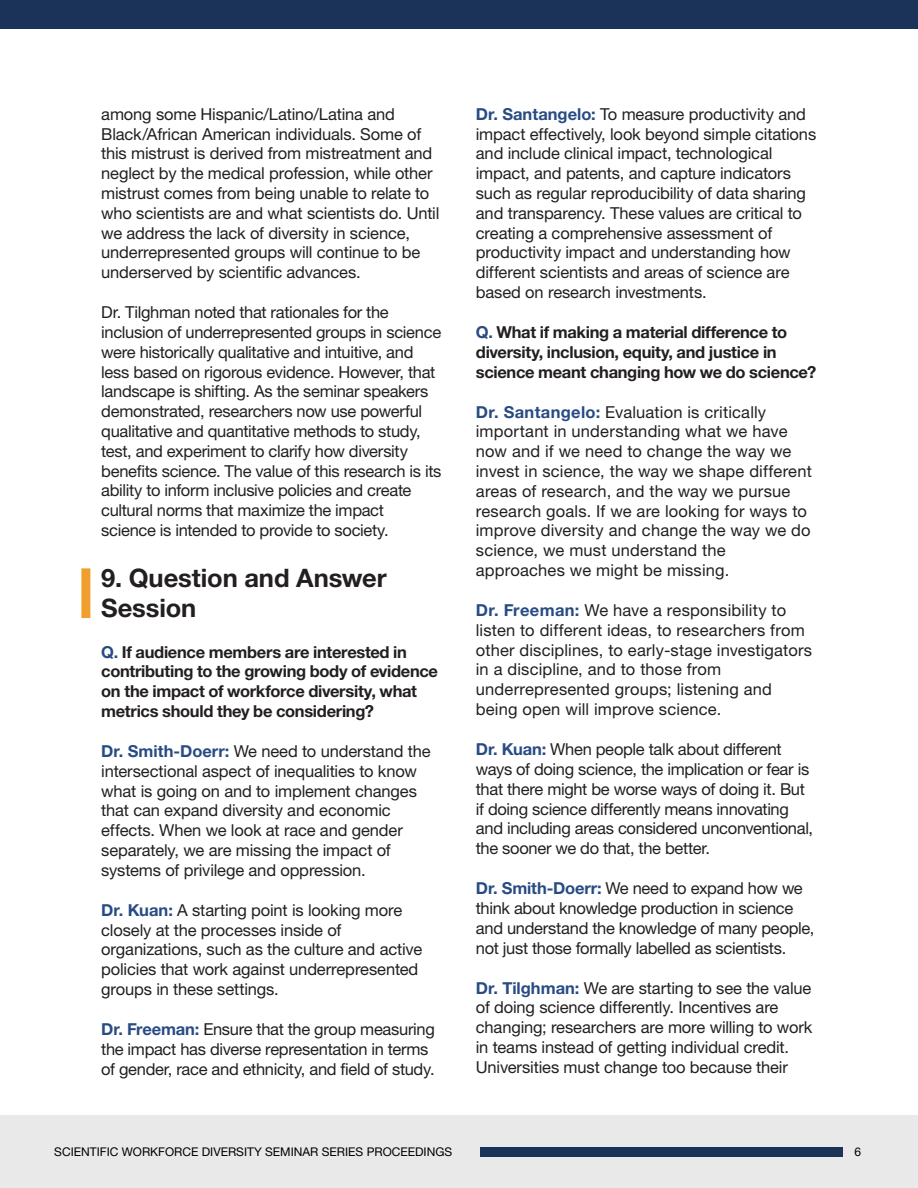
<style>
.page{position:relative;width:918px;height:1188px;background:#fff}
.page>*{position:absolute;margin:0;border:0;box-sizing:border-box;transform-origin:0 0}
.t1{font:700 25.5px/30.6px "Helvetica Neue LT Pro";letter-spacing:-.005em;color:#231f20}
.t2{font:16.5px/19.8px "Helvetica Neue LT Pro";letter-spacing:-.01em;color:#231f20}
.t3{font:16.5px/19.8px "Helvetica Neue LT Pro";letter-spacing:.01em;color:#231f20}
.t4{font:700 16.5px/19.8px "Helvetica Neue LT Pro";letter-spacing:-.02em;color:#231f20}
.t5{font:12px "Helvetica Neue LT Pro";color:#000}
.s1{color:#284b83}
.s2{font-weight:700;color:#284b83}
</style>
<div class="page">
<div style="left:0;top:0;width:918px;height:29px;background:#1c3359"></div>
<div style="left:0;top:1115px;width:918px;height:73px;background:#eae9e9"></div>
<div style="left:481px;top:1148px;width:362px;height:9px;background:#1c3359"></div>
<div style="left:81px;top:568px;width:9px;height:50px;background:#f09e2e"></div>
<p class="t2" style="left:101px;top:104px;width:340px">among some Hispanic/Latino/Latina and Black/African American individuals. Some of this mistrust is derived from mistreatment and neglect by the medical profession, while other mistrust comes from being unable to relate to who scientists are and what scientists do. Until we address the lack of diversity in science, underrepresented groups will continue to be underserved by scientific advances.</p>
<p class="t2" style="left:101px;top:302px;width:342px">Dr. Tilghman noted that rationales for the inclusion of underrepresented groups in science were historically qualitative and intuitive, and less based on rigorous evidence. However, that landscape is shifting. As the seminar speakers demonstrated, researchers now use powerful qualitative and quantitative methods to study, test, and experiment to clarify how diversity benefits science. The value of this research is its ability to inform inclusive policies and create cultural norms that maximize the impact science is intended to provide to society.</p>
<h2 class="t1" style="left:101px;top:562px;width:287px">9. Question and Answer<br>Session</h2>
<p class="t4" style="left:101px;top:641px;width:338px"><span class="s1">Q.</span> If audience members are interested in contributing to the growing body of evidence on the impact of workforce diversity, what metrics should they be considering?</p>
<p class="t2" style="left:101px;top:741px;width:331px"><span class="s2">Dr. Smith-Doerr:</span> We need to understand the intersectional aspect of inequalities to know what is going on and to implement changes that can expand diversity and economic effects. When we look at race and gender separately, we are missing the impact of systems of privilege and oppression.</p>
<p class="t2" style="left:101px;top:900px;width:322px"><span class="s2">Dr. Kuan:</span> A starting point is looking more closely at the processes inside of organizations, such as the culture and active policies that work against underrepresented groups in these settings.</p>
<p class="t2" style="left:101px;top:1019px;width:335px"><span class="s2">Dr. Freeman:</span> Ensure that the group measuring the impact has diverse representation in terms of gender, race and ethnicity, and field of study.</p>
<p class="t2" style="left:476px;top:104px;width:342px"><span class="s2">Dr. Santangelo:</span> To measure productivity and impact effectively, look beyond simple citations and include clinical impact, technological impact, and patents, and capture indicators such as regular reproducibility of data sharing and transparency. These values are critical to creating a comprehensive assessment of productivity impact and understanding how different scientists and areas of science are based on research investments.</p>
<p class="t4" style="left:476px;top:322px;width:342px"><span class="s1">Q.</span> What if making a material difference to diversity, inclusion, equity, and justice in science meant changing how we do science?</p>
<p class="t3" style="left:476px;top:402px;width:338px"><span class="s2">Dr. Santangelo:</span> Evaluation is critically important in understanding what we have now and if we need to change the way we invest in science, the way we shape different areas of research, and the way we pursue research goals. If we are looking for ways to improve diversity and change the way we do science, we must understand the approaches we might be missing.</p>
<p class="t3" style="left:476px;top:600px;width:338px"><span class="s2">Dr. Freeman:</span> We have a responsibility to listen to different ideas, to researchers from other disciplines, to early-stage investigators in a discipline, and to those from underrepresented groups; listening and being open will improve science.</p>
<p class="t2" style="left:476px;top:739px;width:339px"><span class="s2">Dr. Kuan:</span> When people talk about different ways of doing science, the implication or fear is that there might be worse ways of doing it. But if doing science differently means innovating and including areas considered unconventional, the sooner we do that, the better.</p>
<p class="t2" style="left:476px;top:878px;width:340px"><span class="s2">Dr. Smith-Doerr:</span> We need to expand how we think about knowledge production in science and understand the knowledge of many people, not just those formally labelled as scientists.</p>
<p class="t2" style="left:476px;top:978px;width:338px"><span class="s2">Dr. Tilghman:</span> We are starting to see the value of doing science differently. Incentives are changing; researchers are more willing to work in teams instead of getting individual credit.<br>Universities must change too because their</p>
<p class="t5" style="left:54px;top:1145px;width:399px">SCIENTIFIC WORKFORCE DIVERSITY SEMINAR SERIES PROCEEDINGS</p>
<p class="t5" style="left:855px;top:1145px;width:8px">6</p>
</div>
